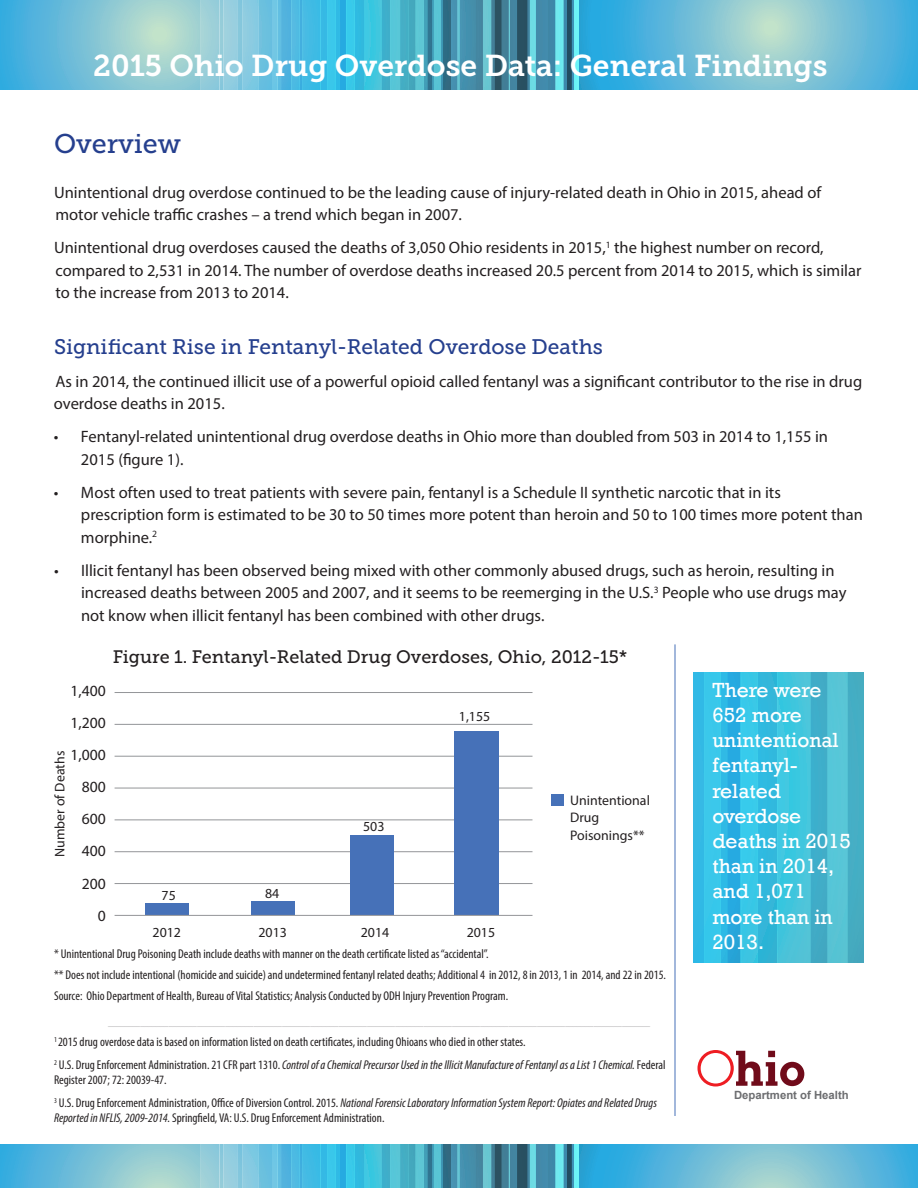
<style>
.page{position:relative;width:918px;height:1188px;background:#fff}
.page>*{position:absolute;margin:0;border:0;box-sizing:border-box;transform-origin:0 0}
.t1{font:30px "Museo Slab 700";color:#fff}
.t2{font:27px "Museo Slab 500";color:#253f8e}
.t3{font:21px/25.2px "Rockwell";color:#fff}
.t4{font:21px "Museo Slab 500";color:#253f8e}
.t5{font:18px "Museo Slab 500";color:#231f20}
.t6{font:16.5px/22.5px "Myriad Pro";color:#231f20}
.t7{font:15.6px/32.1px "Myriad Pro";color:#231f20;text-align:right}
.t8{font:13.95px/17.4px "Myriad Pro";color:#231f20}
.t9{font:condensed 12.75px/22.8px "Myriad Pro";color:#231f20}
.t10{font:700 11.4px "Arial";color:#6c6d70}
.t11{font:300 8.1px "Myriad Pro";color:#9f9d9f}
.s1{font-style:italic}
</style>
<div class="page">
<svg style="left:578px;top:0;width:340px;height:90px;background:#69bcd8"></svg>
<svg style="left:0;top:0;width:201px;height:90px;background:#7ec4d5"></svg>
<svg style="left:201px;top:0;width:377px;height:90px;background:#52aec8"></svg>
<svg style="left:579px;top:1145px;width:339px;height:43px;background:#63b9d8"></svg>
<svg style="left:0;top:1145px;width:201px;height:43px;background:#79c2d6"></svg>
<svg style="left:201px;top:1145px;width:378px;height:43px;background:#52adc7"></svg>
<svg style="left:693px;top:673px;width:171px;height:290px;background:#3dbddc"></svg>
<svg style="left:697px;top:1050px;width:107px;height:37px"></svg>
<hr style="left:115px;top:692px;width:418px;height:1px;background:#939598">
<hr style="left:115px;top:724px;width:418px;height:1px;background:#939598">
<hr style="left:115px;top:756px;width:418px;height:1px;background:#939598">
<hr style="left:115px;top:788px;width:418px;height:1px;background:#939598">
<hr style="left:115px;top:819px;width:418px;height:1px;background:#939598">
<hr style="left:115px;top:851px;width:418px;height:1px;background:#939598">
<hr style="left:115px;top:883px;width:418px;height:1px;background:#939598">
<div style="left:146px;top:903px;width:43px;height:12px;background:#4671b8"></div>
<div style="left:252px;top:902px;width:43px;height:13px;background:#4671b8"></div>
<div style="left:350px;top:835px;width:43px;height:80px;background:#4671b8"></div>
<div style="left:455px;top:732px;width:44px;height:183px;background:#4671b8"></div>
<div style="left:551px;top:795px;width:12px;height:11px;background:#4671b8"></div>
<hr style="left:675px;top:644px;width:1px;height:472px;background:#4671b8">
<hr style="left:115px;top:915px;width:418px;height:1px;background:#939598">
<div style="left:454px;top:885px;width:44px;height:12px;background:#4671b8"></div>
<h1 class="t1" style="left:93px;top:48px;width:736px">2015 Ohio Drug Overdose Data: General Findings</h1>
<h2 class="t2" style="left:54px;top:128px;width:128px">Overview</h2>
<p class="t6" style="left:54px;top:181px;width:769px">Unintentional drug overdose continued to be the leading cause of injury-related death in Ohio in 2015, ahead of motor vehicle traffic crashes – a trend which began in 2007.</p>
<p class="t6" style="left:54px;top:236px;width:809px">Unintentional drug overdoses caused the deaths of 3,050 Ohio residents in 2015,<sup>1</sup> the highest number on record, compared to 2,531 in 2014. The number of overdose deaths increased 20.5 percent from 2014 to 2015, which is similar to the increase from 2013 to 2014.</p>
<p class="t4" style="left:54px;top:335px;width:550px">Significant Rise in Fentanyl-Related Overdose Deaths</p>
<p class="t6" style="left:54px;top:370px;width:810px">As in 2014, the continued illicit use of a powerful opioid called fentanyl was a significant contributor to the rise in drug overdose deaths in 2015.</p>
<p class="t6" style="left:81px;top:425px;width:749px;text-indent:-27px">• Fentanyl-related unintentional drug overdose deaths in Ohio more than doubled from 503 in 2014 to 1,155 in<br>2015 (figure 1).</p>
<p class="t6" style="left:81px;top:481px;width:783px;text-indent:-27px">• Most often used to treat patients with severe pain, fentanyl is a Schedule II synthetic narcotic that in its prescription form is estimated to be 30 to 50 times more potent than heroin and 50 to 100 times more potent than morphine.<sup>2</sup></p>
<p class="t6" style="left:81px;top:559px;width:767px;text-indent:-27px">• Illicit fentanyl has been observed being mixed with other commonly abused drugs, such as heroin, resulting in increased deaths between 2005 and 2007, and it seems to be reemerging in the U.S.<sup>3</sup> People who use drugs may not know when illicit fentanyl has been combined with other drugs.</p>
<p class="t5" style="left:113px;top:646px;width:516px">Figure 1. Fentanyl-Related Drug Overdoses, Ohio, 2012-15*</p>
<p class="t7" style="left:70px;top:674px;width:37px">1,400<br>1,200<br>1,000<br>800<br>600<br>400<br>200<br>0</p>
<p class="t3" style="left:712px;top:677px;width:140px">There were<br>652 more unintentional fentanyl&shy;related overdose deaths in 2015 than in 2014, and 1,071 more than in<br>2013.</p>
<p class="t8" style="left:459px;top:708px;width:33px">1,155</p>
<p class="t8" style="left:51px;top:857px;width:108px;rotate:-90deg">Number of Deaths</p>
<p class="t8" style="left:570px;top:791px;width:81px">Unintentional<br>Drug<br>Poisonings**</p>
<p class="t8" style="left:363px;top:817px;width:23px">503</p>
<p class="t8" style="left:162px;top:886px;width:16px">75</p>
<p class="t8" style="left:265px;top:884px;width:16px">84</p>
<p class="t8" style="left:153px;top:923px;width:30px">2012</p>
<p class="t8" style="left:258px;top:923px;width:30px">2013</p>
<p class="t8" style="left:361px;top:923px;width:30px">2014</p>
<p class="t8" style="left:467px;top:923px;width:30px">2015</p>
<p class="t9" style="left:54px;top:944px;width:614px;line-height:20.7px">* Unintentional Drug Poisoning Death include deaths with manner on the death certificate listed as “accidental”.<br>** Does not include intentional (homicide and suicide) and undetermined fentanyl related deaths; Additional 4 in 2012, 8 in 2013, 1 in 2014, and 22 in 2015.<br>Source: Ohio Department of Health, Bureau of Vital Statistics; Analysis Conducted by ODH Injury Prevention Program.</p>
<p class="t11" style="left:108px;top:1019px;width:544px">______________________________________________________________________________________________________________________________________</p>
<p class="t9" style="left:54px;top:1030px;width:613px"><sup>1</sup> 2015 drug overdose data is based on information listed on death certificates, including Ohioans who died in other states.<br><sup>2</sup> U.S. Drug Enforcement Administration. 21 CFR part 1310. <span class="s1">Control of a Chemical Precursor Used in the Illicit Manufacture of Fentanyl as a List 1 Chemical.</span> Federal</p>
<p class="t9" style="left:54px;top:1068px;width:605px">Register 2007; 72: 20039-47.<br><sup>3</sup> U.S. Drug Enforcement Administration, Office of Diversion Control. 2015. <span class="s1">National Forensic Laboratory Information System Report: Opiates and Related Drugs</span></p>
<p class="t9" style="left:54px;top:1107px;width:332px"><span class="s1">Reported in NFLIS, 2009-2014.</span> Springfield, VA: U.S. Drug Enforcement Administration.</p>
<p class="t10" style="left:734px;top:1088px;width:116px">Department of Health</p>
</div>
